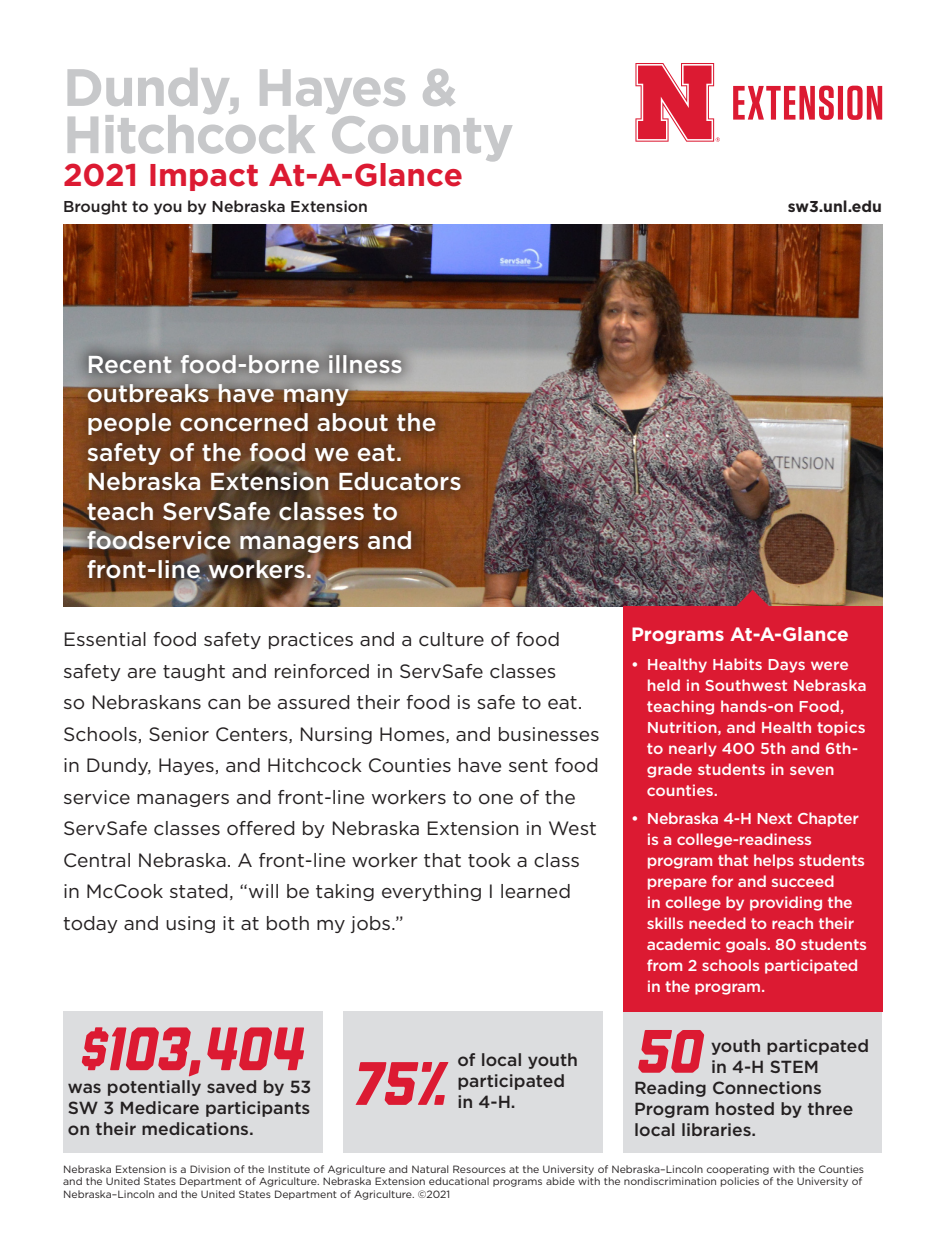
<style>
.page{position:relative;width:945px;height:1260px;background:#fff}
.page>*{position:absolute;margin:0;border:0;box-sizing:border-box;transform-origin:0 0}
.t1{font:italic 800 61.25px "Liberator";color:#dc1a32}
.t2{font:700 52.5px/47.2px "Gotham";letter-spacing:-.03em;color:#c7c8ca}
.t3{font:700 31.5px "Gotham";color:#dc1a32}
.t4{font:500 24.5px/29.4px "Gotham";color:#fff}
.t5{font:19.25px/31.5px "Gotham";color:#231f20}
.t6{font:700 19.25px "Gotham";color:#fff}
.t7{font:500 17.5px/21px "Gotham";color:#231f20;text-align:justify}
.t8{font:500 15.75px/21px "Gotham";letter-spacing:-.015em;color:#fff}
.t9{font:500 15.75px "Gotham";color:#231f20}
.t10{font:700 15.75px "Gotham";color:#231f20}
.t11{font:10.5px/12.6px "Gotham";color:#231f20}
</style>
<div class="page">
<img style="left:63px;top:224px;width:819px;height:382px">
<div style="left:343px;top:1011px;width:259px;height:142px;background:#dcdddf"></div>
<div style="left:623px;top:1011px;width:259px;height:142px;background:#dcdddf"></div>
<svg style="left:733px;top:86px;width:149px;height:34px"></svg>
<svg style="left:635px;top:63px;width:85px;height:79px"></svg>
<div style="left:623px;top:606px;width:259px;height:405px;background:#dc1a32"></div>
<div style="left:70px;top:337px;width:407px;height:259px;background:#231f20;opacity:.75"></div>
<svg style="left:736px;top:590px;width:33px;height:16px"></svg>
<div style="left:63px;top:1011px;width:259px;height:142px;background:#dcdddf"></div>
<p class="t2" style="left:63px;top:63px;width:452px">Dundy, Hayes &amp;<br>Hitchcock County</p>
<p class="t3" style="left:63px;top:154px;width:401px">2021 Impact At-A-Glance</p>
<p class="t9" style="left:63px;top:196px;width:307px">Brought to you by Nebraska Extension</p>
<p class="t10" style="left:788px;top:196px;width:96px">sw3.unl.edu</p>
<p class="t4" style="left:87px;top:349px;width:376px">Recent food-borne illness outbreaks have many<br>people concerned about the safety of the food we eat.<br>Nebraska Extension Educators teach ServSafe classes to foodservice managers and front-line workers.</p>
<p class="t5" style="left:63px;top:623px;width:538px">Essential food safety practices and a culture of food safety are taught and reinforced in ServSafe classes<br>so Nebraskans can be assured their food is safe to eat.<br>Schools, Senior Centers, Nursing Homes, and businesses in Dundy, Hayes, and Hitchcock Counties have sent food service managers and front-line workers to one of the ServSafe classes offered by Nebraska Extension in West Central Nebraska. A front-line worker that took a class in McCook stated, “will be taking everything I learned today and using it at both my jobs.”</p>
<p class="t1" style="left:80px;top:1016px;width:226px">$103,404</p>
<p class="t7" style="left:68px;top:1076px;width:245px">was potentially saved by 53<br>SW 3 Medicare participants on their medications.</p>
<p class="t1" style="left:354px;top:1050px;width:95px">75%</p>
<p class="t7" style="left:457px;top:1049px;width:122px">of local youth participated</p>
<p class="t7" style="left:457px;top:1091px;width:60px">in 4-H.</p>
<p class="t6" style="left:631px;top:621px;width:219px">Programs At-A-Glance</p>
<p class="t8" style="left:647px;top:653px;width:221px;text-indent:-16px">• Healthy Habits Days were held in Southwest Nebraska teaching hands-on Food,<br>Nutrition, and Health topics to nearly 400 5th and 6th&shy;grade students in seven counties.</p>
<p class="t8" style="left:647px;top:808px;width:222px;text-indent:-16px">• Nebraska 4-H Next Chapter is a college-readiness program that helps students prepare for and succeed<br>in college by providing the skills needed to reach their academic goals. 80 students from 2 schools participated in the program.</p>
<p class="t1" style="left:637px;top:1018px;width:68px">50</p>
<p class="t7" style="left:711px;top:1035px;width:160px">youth particpated</p>
<p class="t7" style="left:711px;top:1056px;width:109px">in 4-H STEM</p>
<p class="t7" style="left:634px;top:1077px;width:189px">Reading Connections</p>
<p class="t7" style="left:634px;top:1098px;width:221px">Program hosted by three</p>
<p class="t7" style="left:634px;top:1119px;width:124px">local libraries.</p>
<p class="t11" style="left:63px;top:1162px;width:803px">Nebraska Extension is a Division of the Institute of Agriculture and Natural Resources at the University of Nebraska–Lincoln cooperating with the Counties and the United States Department of Agriculture. Nebraska Extension educational programs abide with the nondiscrimination policies of the University of<br>Nebraska–Lincoln and the United States Department of Agriculture. ©2021</p>
</div>
